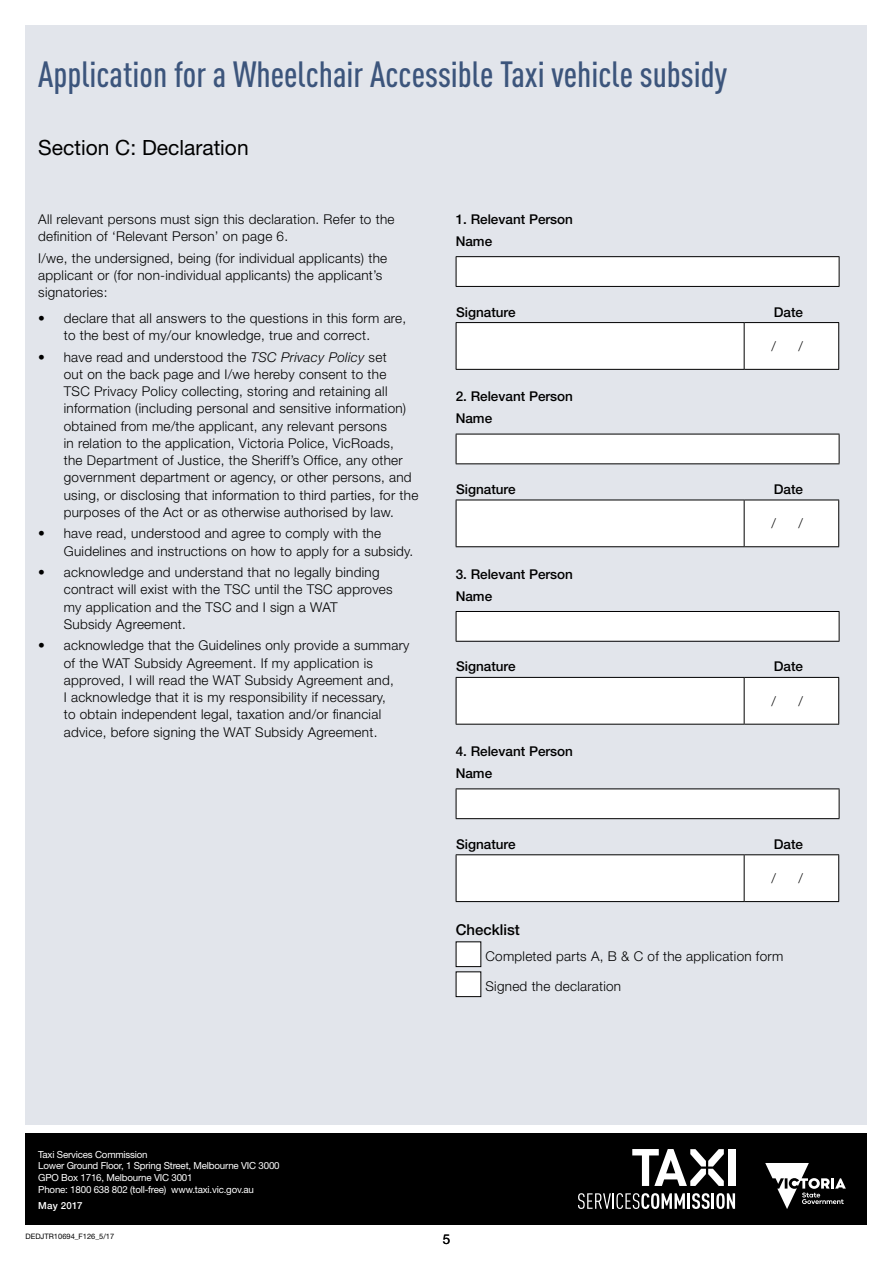
<style>
.page{position:relative;width:893px;height:1263px;background:#fff}
.page>*{position:absolute;margin:0;border:0;box-sizing:border-box;transform-origin:0 0}
.t1{font:500 36px "DIN Cond";color:#3c557c}
.t2{font:21px "Helvetica Neue LT Std";color:#000}
.t3{font:500 15px "Helvetica Neue LT Std";color:#000}
.t4{font:300 13.5px/17.2px "Helvetica Neue LT Std";letter-spacing:.02em;color:#000}
.t5{font:500 13.5px/22.2px "Helvetica Neue LT Std";color:#000}
.t6{font:13.5px "Helvetica Neue LT Std";color:#000}
.t7{font:9.75px/11.7px "Helvetica Neue LT Std";letter-spacing:-.02em;color:#fff}
.t8{font:500 9.75px "Helvetica Neue LT Std";letter-spacing:.02em;color:#fff}
.t9{font:7.5px "Helvetica Neue LT Std";color:#000}
.s1{font-style:italic}
</style>
<div class="page">
<div style="left:26px;top:26px;width:841px;height:1099px;background:#e2e5eb"></div>
<div style="left:26px;top:1133px;width:841px;height:92px;background:#000"></div>
<svg style="left:632px;top:1149px;width:92px;height:37px"></svg>
<div style="left:728px;top:1149px;width:7px;height:37px;background:#fff"></div>
<svg style="left:578px;top:1193px;width:107px;height:16px"></svg>
<hr style="left:687px;top:1193px;width:3px;height:16px;background:#fff">
<svg style="left:692px;top:1193px;width:43px;height:16px"></svg>
<svg style="left:765px;top:1163px;width:81px;height:46px"></svg>
<div style="left:456px;top:257px;width:383px;height:29px;background:#fff"></div>
<hr style="left:456px;top:256px;width:383px;height:1px;background:#000">
<svg style="left:456px;top:257px;width:1px;height:29px"></svg>
<hr style="left:456px;top:286px;width:383px;height:1px;background:#000">
<svg style="left:839px;top:257px;width:1px;height:29px"></svg>
<div style="left:457px;top:323px;width:381px;height:46px;background:#fff"></div>
<hr style="left:456px;top:323px;width:1px;height:46px;background:#000">
<hr style="left:456px;top:322px;width:288px;height:1px;background:#000">
<hr style="left:744px;top:323px;width:1px;height:46px;background:#000">
<hr style="left:744px;top:322px;width:95px;height:1px;background:#000">
<hr style="left:838px;top:323px;width:1px;height:46px;background:#000">
<hr style="left:456px;top:369px;width:288px;height:1px;background:#000">
<hr style="left:744px;top:369px;width:95px;height:1px;background:#000">
<div style="left:456px;top:434px;width:383px;height:30px;background:#fff"></div>
<hr style="left:456px;top:434px;width:383px;height:1px;background:#000">
<svg style="left:456px;top:434px;width:1px;height:29px"></svg>
<hr style="left:456px;top:463px;width:383px;height:1px;background:#000">
<svg style="left:839px;top:434px;width:1px;height:29px"></svg>
<div style="left:457px;top:501px;width:381px;height:45px;background:#fff"></div>
<hr style="left:456px;top:500px;width:1px;height:46px;background:#000">
<hr style="left:456px;top:500px;width:288px;height:1px;background:#000">
<hr style="left:744px;top:500px;width:1px;height:46px;background:#000">
<hr style="left:744px;top:500px;width:95px;height:1px;background:#000">
<hr style="left:838px;top:500px;width:1px;height:46px;background:#000">
<hr style="left:456px;top:546px;width:288px;height:1px;background:#000">
<hr style="left:744px;top:546px;width:95px;height:1px;background:#000">
<div style="left:456px;top:611px;width:383px;height:30px;background:#fff"></div>
<hr style="left:456px;top:611px;width:383px;height:1px;background:#000">
<svg style="left:456px;top:612px;width:1px;height:29px"></svg>
<hr style="left:456px;top:641px;width:383px;height:1px;background:#000">
<svg style="left:839px;top:612px;width:1px;height:29px"></svg>
<div style="left:457px;top:678px;width:381px;height:46px;background:#fff"></div>
<hr style="left:456px;top:678px;width:1px;height:46px;background:#000">
<hr style="left:456px;top:677px;width:288px;height:1px;background:#000">
<hr style="left:744px;top:678px;width:1px;height:46px;background:#000">
<hr style="left:744px;top:677px;width:95px;height:1px;background:#000">
<hr style="left:838px;top:678px;width:1px;height:46px;background:#000">
<hr style="left:456px;top:724px;width:288px;height:1px;background:#000">
<hr style="left:744px;top:724px;width:95px;height:1px;background:#000">
<div style="left:456px;top:789px;width:383px;height:30px;background:#fff"></div>
<hr style="left:456px;top:788px;width:383px;height:1px;background:#000">
<svg style="left:456px;top:789px;width:1px;height:29px"></svg>
<hr style="left:456px;top:818px;width:383px;height:1px;background:#000">
<svg style="left:839px;top:789px;width:1px;height:29px"></svg>
<div style="left:457px;top:855px;width:381px;height:46px;background:#fff"></div>
<hr style="left:456px;top:855px;width:1px;height:46px;background:#000">
<hr style="left:456px;top:854px;width:288px;height:1px;background:#000">
<hr style="left:744px;top:855px;width:1px;height:46px;background:#000">
<hr style="left:744px;top:854px;width:95px;height:1px;background:#000">
<hr style="left:838px;top:855px;width:1px;height:46px;background:#000">
<hr style="left:456px;top:901px;width:288px;height:1px;background:#000">
<hr style="left:744px;top:901px;width:95px;height:1px;background:#000">
<div style="left:456px;top:942px;width:25px;height:24px;background:#fff"></div>
<div style="left:456px;top:972px;width:25px;height:24px;background:#fff"></div>
<h1 class="t1" style="left:38px;top:53px;width:690px">Application for a Wheelchair Accessible Taxi vehicle subsidy</h1>
<h2 class="t2" style="left:38px;top:135px;width:212px">Section C: Declaration</h2>
<p class="t4" style="left:38px;top:210px;width:358px">All relevant persons must sign this declaration. Refer to the definition of ‘Relevant Person’ on page 6.</p>
<p class="t4" style="left:38px;top:249px;width:350px">I/we, the undersigned, being (for individual applicants) the applicant or (for non-individual applicants) the applicant’s signatories:</p>
<p class="t4" style="left:64px;top:309px;width:344px;text-indent:-26px">• declare that all answers to the questions in this form are, to the best of my/our knowledge, true and correct.</p>
<p class="t4" style="left:64px;top:348px;width:356px;text-indent:-26px">• have read and understood the <span class="s1">TSC Privacy Policy</span> set<br>out on the back page and I/we hereby consent to the<br>TSC Privacy Policy collecting, storing and retaining all information (including personal and sensitive information) obtained from me/the applicant, any relevant persons<br>in relation to the application, Victoria Police, VicRoads,<br>the Department of Justice, the Sheriff’s Office, any other government department or agency, or other persons, and using, or disclosing that information to third parties, for the purposes of the Act or as otherwise authorised by law.</p>
<p class="t4" style="left:64px;top:525px;width:351px;text-indent:-26px">• have read, understood and agree to comply with the<br>Guidelines and instructions on how to apply for a subsidy.</p>
<p class="t4" style="left:64px;top:563px;width:330px;text-indent:-26px">• acknowledge and understand that no legally binding contract will exist with the TSC until the TSC approves my application and the TSC and I sign a WAT<br>Subsidy Agreement.</p>
<p class="t4" style="left:64px;top:637px;width:347px;text-indent:-26px">• acknowledge that the Guidelines only provide a summary of the WAT Subsidy Agreement. If my application is approved, I will read the WAT Subsidy Agreement and,<br>I acknowledge that it is my responsibility if necessary,<br>to obtain independent legal, taxation and/or financial advice, before signing the WAT Subsidy Agreement.</p>
<p class="t5" style="left:456px;top:208px;width:119px">1. Relevant Person<br>Name</p>
<p class="t5" style="left:456px;top:301px;width:61px">Signature</p>
<p class="t5" style="left:774px;top:301px;width:31px">Date</p>
<p class="t4" style="left:771px;top:337px;width:6px">/</p>
<p class="t4" style="left:798px;top:337px;width:6px">/</p>
<p class="t5" style="left:456px;top:385px;width:119px">2. Relevant Person<br>Name</p>
<p class="t5" style="left:456px;top:478px;width:61px">Signature</p>
<p class="t5" style="left:774px;top:478px;width:31px">Date</p>
<p class="t4" style="left:771px;top:514px;width:6px">/</p>
<p class="t4" style="left:798px;top:514px;width:6px">/</p>
<p class="t5" style="left:456px;top:562px;width:119px">3. Relevant Person<br>Name</p>
<p class="t5" style="left:456px;top:655px;width:61px">Signature</p>
<p class="t5" style="left:774px;top:655px;width:31px">Date</p>
<p class="t4" style="left:771px;top:692px;width:6px">/</p>
<p class="t4" style="left:798px;top:692px;width:6px">/</p>
<p class="t5" style="left:456px;top:740px;width:119px">4. Relevant Person<br>Name</p>
<p class="t5" style="left:456px;top:833px;width:61px">Signature</p>
<p class="t5" style="left:774px;top:833px;width:31px">Date</p>
<p class="t4" style="left:771px;top:869px;width:6px">/</p>
<p class="t4" style="left:798px;top:869px;width:6px">/</p>
<p class="t3" style="left:456px;top:921px;width:66px">Checklist</p>
<p class="t4" style="left:485px;top:947px;width:299px">Completed parts A, B &amp; C of the application form</p>
<p class="t4" style="left:485px;top:977px;width:137px">Signed the declaration</p>
<p class="t7" style="left:38px;top:1148px;width:243px">Taxi Services Commission<br>Lower Ground Floor, 1 Spring Street, Melbourne VIC 3000<br>GPO Box 1716, Melbourne VIC 3001<br>Phone: 1800 638 802 (toll-free) www.taxi.vic.gov.au</p>
<p class="t8" style="left:38px;top:1199px;width:46px">May 2017</p>
<p class="t9" style="left:26px;top:1231px;width:90px">DEDJTR10694_F126_5/17</p>
<p class="t6" style="left:443px;top:1231px;width:9px">5</p>
</div>
